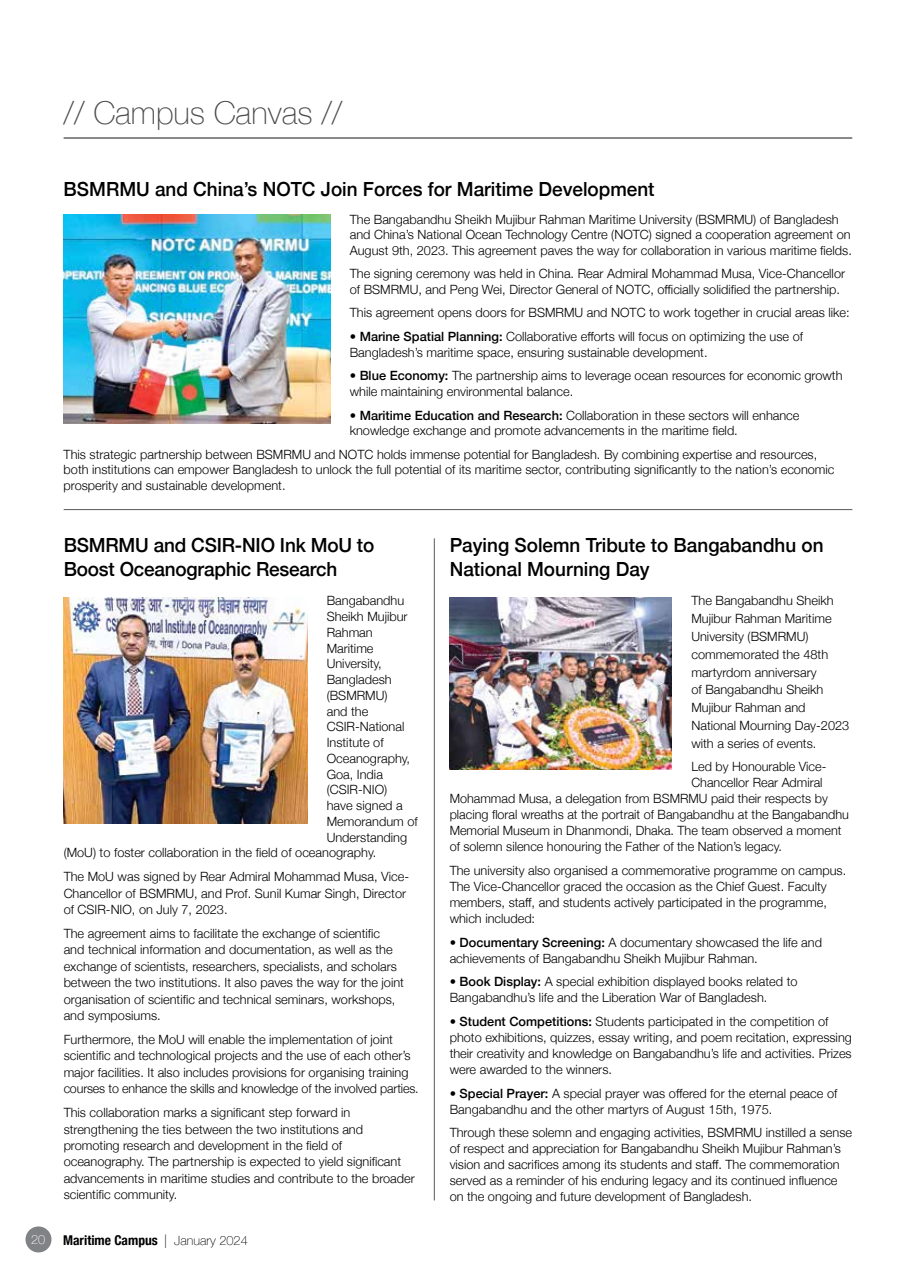
<style>
.page{position:relative;width:902px;height:1280px;background:#fff}
.page>*{position:absolute;margin:0;border:0;box-sizing:border-box;transform-origin:0 0}
.t1{font:100 31.5px "Helvetica Neue";color:#4a4a4d}
.t2{font:500 19.5px/24px "Helvetica Neue";color:#000}
.t3{font:700 condensed 13.5px "Helvetica Neue";color:#000}
.t4{font:300 12.75px/16px "Helvetica Neue";color:#000}
.t5{font:100 12.75px "Helvetica Neue";color:#fff}
.s1{font-weight:500}
.s2{font-weight:100;font-stretch:normal}
.s3{font-weight:100;font-stretch:normal;font-size:12.75px}
</style>
<div class="page">
<div style="left:25px;top:1226px;width:26px;height:26px;background:#808285;border-radius:50%"></div>
<hr style="left:64px;top:137px;width:788px;height:2px;background:#636466">
<hr style="left:64px;top:509px;width:788px;height:1px;background:#58595b">
<img style="left:450px;top:597px;width:222px;height:172px">
<hr style="left:434px;top:538px;width:1px;height:662px;background:#58595b">
<img style="left:64px;top:215px;width:266px;height:208px">
<img style="left:64px;top:597px;width:243px;height:226px">
<h1 class="t1" style="left:64px;top:89px;width:280px">// Campus Canvas //</h1>
<h2 class="t2" style="left:64px;top:175px;width:592px">BSMRMU and China’s NOTC Join Forces for Maritime Development</h2>
<p class="t4" style="left:350px;top:210px;width:504px">The Bangabandhu Sheikh Mujibur Rahman Maritime University (BSMRMU) of Bangladesh and China’s National Ocean Technology Centre (NOTC) signed a cooperation agreement on<br>August 9th, 2023. This agreement paves the way for collaboration in various maritime fields.</p>
<p class="t4" style="left:350px;top:265px;width:497px">The signing ceremony was held in China. Rear Admiral Mohammad Musa, Vice-Chancellor of BSMRMU, and Peng Wei, Director General of NOTC, officially solidified the partnership.</p>
<p class="t4" style="left:350px;top:304px;width:501px">This agreement opens doors for BSMRMU and NOTC to work together in crucial areas like:</p>
<p class="t4" style="left:350px;top:328px;width:455px"><span class="s1">• Marine Spatial Planning:</span> Collaborative efforts will focus on optimizing the use of<br>Bangladesh’s maritime space, ensuring sustainable development.</p>
<p class="t4" style="left:350px;top:367px;width:494px"><span class="s1">• Blue Economy:</span> The partnership aims to leverage ocean resources for economic growth while maintaining environmental balance.</p>
<p class="t4" style="left:350px;top:406px;width:451px"><span class="s1">• Maritime Education and Research:</span> Collaboration in these sectors will enhance knowledge exchange and promote advancements in the maritime field.</p>
<p class="t4" style="left:64px;top:445px;width:772px">This strategic partnership between BSMRMU and NOTC holds immense potential for Bangladesh. By combining expertise and resources, both institutions can empower Bangladesh to unlock the full potential of its maritime sector, contributing significantly to the nation’s economic prosperity and sustainable development.</p>
<h2 class="t2" style="left:64px;top:531px;width:312px">BSMRMU and CSIR-NIO Ink MoU to<br>Boost Oceanographic Research</h2>
<p class="t4" style="left:327px;top:592px;width:79px">Bangabandhu</p>
<p class="t4" style="left:327px;top:608px;width:82px">Sheikh Mujibur</p>
<p class="t4" style="left:327px;top:623px;width:48px">Rahman</p>
<p class="t4" style="left:327px;top:639px;width:48px">Maritime</p>
<p class="t4" style="left:327px;top:655px;width:57px">University,</p>
<p class="t4" style="left:327px;top:671px;width:66px">Bangladesh</p>
<p class="t4" style="left:327px;top:686px;width:62px">(BSMRMU)</p>
<p class="t4" style="left:327px;top:702px;width:43px">and the</p>
<p class="t4" style="left:327px;top:718px;width:79px">CSIR-National</p>
<p class="t4" style="left:327px;top:734px;width:58px">Institute of</p>
<p class="t4" style="left:327px;top:749px;width:85px">Oceanography,</p>
<p class="t4" style="left:327px;top:765px;width:58px">Goa, India</p>
<p class="t4" style="left:327px;top:781px;width:62px">(CSIR-NIO)</p>
<p class="t4" style="left:327px;top:797px;width:78px">have signed a</p>
<p class="t4" style="left:327px;top:812px;width:92px">Memorandum of</p>
<p class="t4" style="left:327px;top:828px;width:82px">Understanding</p>
<p class="t4" style="left:64px;top:844px;width:314px">(MoU) to foster collaboration in the field of oceanography.</p>
<p class="t4" style="left:64px;top:868px;width:347px">The MoU was signed by Rear Admiral Mohammad Musa, Vice-<br>Chancellor of BSMRMU, and Prof. Sunil Kumar Singh, Director of CSIR-NIO, on July 7, 2023.</p>
<p class="t4" style="left:64px;top:924px;width:342px">The agreement aims to facilitate the exchange of scientific and technical information and documentation, as well as the exchange of scientists, researchers, specialists, and scholars between the two institutions. It also paves the way for the joint organisation of scientific and technical seminars, workshops, and symposiums.</p>
<p class="t4" style="left:64px;top:1030px;width:357px;line-height:16.5px">Furthermore, the MoU will enable the implementation of joint scientific and technological projects and the use of each other’s major facilities. It also includes provisions for organising training courses to enhance the skills and knowledge of the involved parties.</p>
<p class="t4" style="left:64px;top:1103px;width:353px">This collaboration marks a significant step forward in strengthening the ties between the two institutions and promoting research and development in the field of oceanography. The partnership is expected to yield significant advancements in maritime studies and contribute to the broader scientific community.</p>
<p class="t5" style="left:31px;top:1230px;width:16px">20</p>
<p class="t3" style="left:63px;top:1228px;width:186px">Maritime Campus <span class="s2">|</span> <span class="s3">January 2024</span></p>
<h2 class="t2" style="left:450px;top:531px;width:375px">Paying Solemn Tribute to Bangabandhu on<br>National Mourning Day</h2>
<p class="t4" style="left:691px;top:591px;width:159px;line-height:17.7px">The Bangabandhu Sheikh<br>Mujibur Rahman Maritime<br>University (BSMRMU) commemorated the 48th martyrdom anniversary<br>of Bangabandhu Sheikh<br>Mujibur Rahman and<br>National Mourning Day-2023 with a series of events.</p>
<p class="t4" style="left:691px;top:758px;width:136px">Led by Honourable Vice-</p>
<p class="t4" style="left:691px;top:774px;width:133px">Chancellor Rear Admiral</p>
<p class="t4" style="left:450px;top:790px;width:380px">Mohammad Musa, a delegation from BSMRMU paid their respects by</p>
<p class="t4" style="left:450px;top:806px;width:401px">placing floral wreaths at the portrait of Bangabandhu at the Bangabandhu</p>
<p class="t4" style="left:450px;top:822px;width:393px">Memorial Museum in Dhanmondi, Dhaka. The team observed a moment</p>
<p class="t4" style="left:450px;top:838px;width:334px">of solemn silence honouring the Father of the Nation’s legacy.</p>
<p class="t4" style="left:450px;top:861px;width:398px">The university also organised a commemorative programme on campus.<br>The Vice-Chancellor graced the occasion as the Chief Guest. Faculty members, staff, and students actively participated in the programme, which included:</p>
<p class="t4" style="left:450px;top:933px;width:374px"><span class="s1">• Documentary Screening:</span> A documentary showcased the life and achievements of Bangabandhu Sheikh Mujibur Rahman.</p>
<p class="t4" style="left:450px;top:973px;width:349px"><span class="s1">• Book Display:</span> A special exhibition displayed books related to<br>Bangabandhu’s life and the Liberation War of Bangladesh.</p>
<p class="t4" style="left:450px;top:1012px;width:404px"><span class="s1">• Student Competitions:</span> Students participated in the competition of photo exhibitions, quizzes, essay writing, and poem recitation, expressing their creativity and knowledge on Bangabandhu’s life and activities. Prizes were awarded to the winners.</p>
<p class="t4" style="left:450px;top:1084px;width:389px"><span class="s1">• Special Prayer:</span> A special prayer was offered for the eternal peace of<br>Bangabandhu and the other martyrs of August 15th, 1975.</p>
<p class="t4" style="left:450px;top:1124px;width:404px">Through these solemn and engaging activities, BSMRMU instilled a sense of respect and appreciation for Bangabandhu Sheikh Mujibur Rahman’s vision and sacrifices among its students and staff. The commemoration served as a reminder of his enduring legacy and its continued influence on the ongoing and future development of Bangladesh.</p>
</div>
